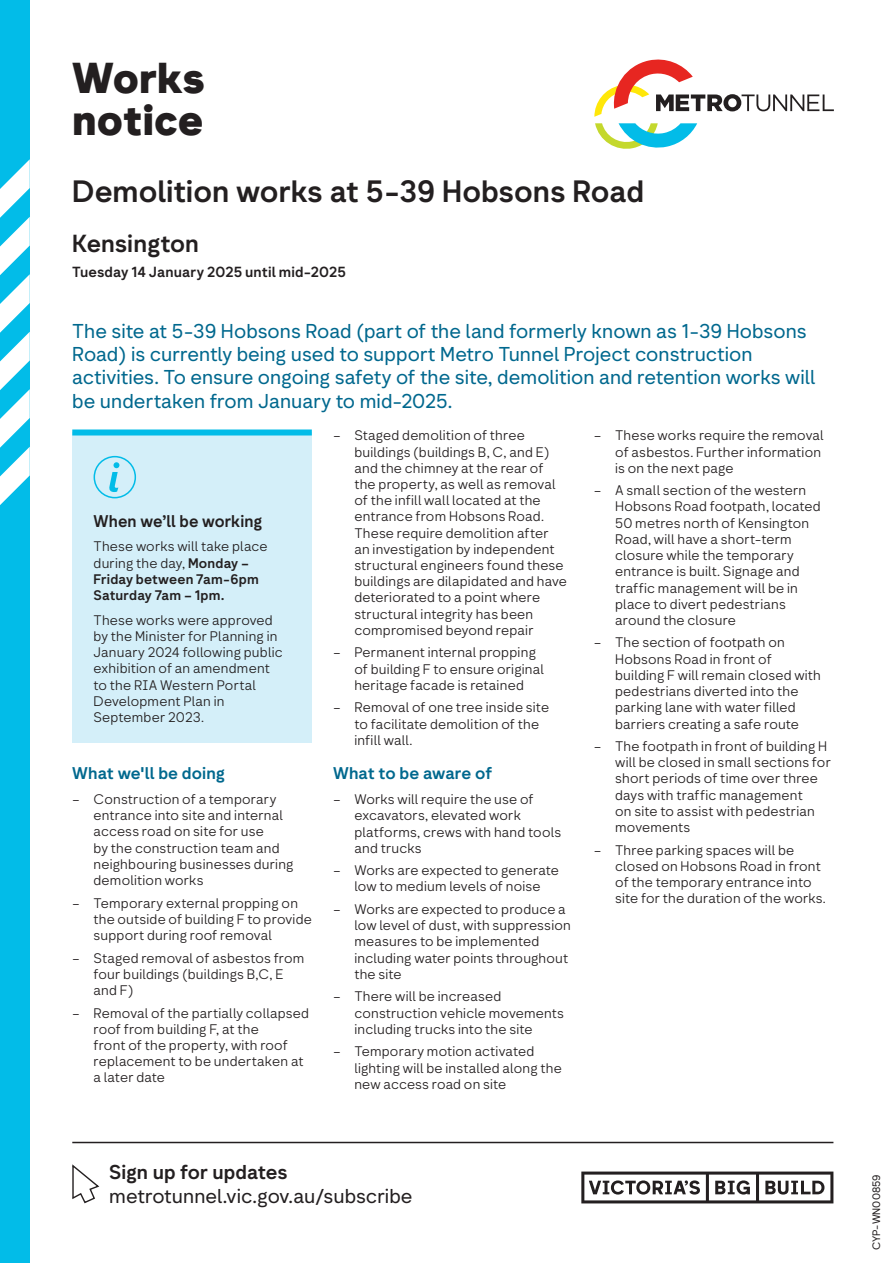
<style>
.page{position:relative;width:893px;height:1263px;background:#fff}
.page>*{position:absolute;margin:0;border:0;box-sizing:border-box;transform-origin:0 0}
.t1{font:800 42px/42px "Network Geo";letter-spacing:-.01em;color:#231f20}
.t2{font:700 30px "Network Geo";letter-spacing:-.005em;color:#231f20}
.t3{font:700 24px "Network Geo";letter-spacing:-.005em;color:#231f20}
.Intro_Span_all_col{font:19.5px/23.4px "Network Geo";color:#00688e}
.CTA_Block{font:19.5px/24px "Network Geo";color:#231f20}
.Heading{font:700 16.5px "Network Geo";letter-spacing:.005em;color:#00688e}
.Body_H1{font:700 16.5px "Network Geo";letter-spacing:.005em;color:#231f20;scale:.96 1}
.Issue_Date{font:700 14.25px "Network Geo";letter-spacing:.01em;color:#231f20}
.Body{font:300 13.5px/16.2px "Network Geo";letter-spacing:.015em;color:#231f20}
.Body-2{font:700 13.5px/16.2px "Network Geo";letter-spacing:.015em;color:#231f20}
.t4{font:10.5px "Network Geo";color:#231f20}
.s1{font-weight:300}
.s2{font-weight:700}
</style>
<div class="page">
<svg style="left:581px;top:1171px;width:252px;height:32px"></svg>
<hr style="left:72px;top:1142px;width:761px;height:1px;background:#231f20">
<svg style="left:72px;top:1164px;width:27px;height:40px"></svg>
<svg style="left:594px;top:60px;width:239px;height:57px"></svg>
<svg style="left:595px;top:123px;width:102px;height:26px"></svg>
<div style="left:0;top:0;width:30px;height:1263px;background:#02bce8"></div>
<svg style="left:0;top:159px;width:30px;height:346px"></svg>
<div style="left:72px;top:432px;width:240px;height:311px;background:#d4eff9"></div>
<div style="left:72px;top:429px;width:240px;height:6px;background:#02bce8"></div>
<div style="left:94px;top:456px;width:42px;height:42px;border:2px solid #02bce8;border-radius:50%"></div>
<svg style="left:109px;top:462px;width:10px;height:30px"></svg>
<p class="t1" style="left:72px;top:58px;width:134px">Works notice</p>
<h1 class="t2" style="left:72px;top:171px;width:573px">Demolition works at 5-39 Hobsons Road</h1>
<h2 class="t3" style="left:72px;top:227px;width:128px">Kensington</h2>
<p class="Issue_Date" style="left:72px;top:263px;width:275px">Tuesday 14 January 2025 until mid-2025</p>
<p class="Intro_Span_all_col" style="left:72px;top:320px;width:745px">The site at 5-39 Hobsons Road (part of the land formerly known as 1-39 Hobsons Road) is currently being used to support Metro Tunnel Project construction activities. To ensure ongoing safety of the site, demolition and retention works will be undertaken from January to mid-2025.</p>
<h3 class="Body_H1" style="left:94px;top:510px;width:177px">When we’ll be working</h3>
<p class="Body-2" style="left:94px;top:539px;width:176px"><span class="s1">These works will take place during the day,</span> Monday –<br>Friday between 7am-6pm<br>Saturday 7am – 1pm.</p>
<p class="Body" style="left:94px;top:612px;width:191px">These works were approved by the Minister for Planning in<br>January 2024 following public exhibition of an amendment to the RIA Western Portal<br>Development Plan in<br>September 2023.</p>
<h3 class="Heading" style="left:72px;top:762px;width:154px">What we'll be doing</h3>
<p class="Body" style="left:94px;top:791px;width:202px;text-indent:-21px">– Construction of a temporary entrance into site and internal access road on site for use<br>by the construction team and neighbouring businesses during demolition works</p>
<p class="Body" style="left:94px;top:895px;width:220px;text-indent:-21px">– Temporary external propping on the outside of building F to provide support during roof removal</p>
<p class="Body" style="left:94px;top:950px;width:212px;text-indent:-21px">– Staged removal of asbestos from four buildings (buildings B,C, E and F)</p>
<p class="Body" style="left:94px;top:1005px;width:217px;text-indent:-21px">– Removal of the partially collapsed roof from building F, at the<br>front of the property, with roof replacement to be undertaken at a later date</p>
<p class="Body" style="left:354px;top:428px;width:214px;text-indent:-21px">– Staged demolition of three buildings (buildings B, C, and E) and the chimney at the rear of the property, as well as removal of the infill wall located at the entrance from Hobsons Road.<br>These require demolition after an investigation by independent structural engineers found these buildings are dilapidated and have deteriorated to a point where structural integrity has been compromised beyond repair</p>
<p class="Body" style="left:354px;top:645px;width:191px;text-indent:-21px">– Permanent internal propping of building F to ensure original heritage facade is retained</p>
<p class="Body" style="left:354px;top:700px;width:196px;text-indent:-21px">– Removal of one tree inside site to facilitate demolition of the infill wall.</p>
<h3 class="Heading" style="left:333px;top:762px;width:161px">What to be aware of</h3>
<p class="Body" style="left:354px;top:792px;width:208px;text-indent:-21px">– Works will require the use of excavators, elevated work platforms, crews with hand tools and trucks</p>
<p class="Body" style="left:333px;top:863px;width:227px;text-align:center">– Works are expected to generate low to medium levels of noise</p>
<p class="Body" style="left:354px;top:901px;width:218px;text-indent:-21px">– Works are expected to produce a low level of dust, with suppression measures to be implemented including water points throughout the site</p>
<p class="Body" style="left:354px;top:989px;width:211px;text-indent:-21px">– There will be increased construction vehicle movements including trucks into the site</p>
<p class="Body" style="left:354px;top:1044px;width:209px;text-indent:-21px">– Temporary motion activated lighting will be installed along the new access road on site</p>
<p class="Body" style="left:615px;top:428px;width:210px;text-indent:-21px">– These works require the removal of asbestos. Further information is on the next page</p>
<p class="Body" style="left:615px;top:483px;width:207px;text-indent:-21px">– A small section of the western<br>Hobsons Road footpath, located<br>50 metres north of Kensington<br>Road, will have a short-term closure while the temporary entrance is built. Signage and traffic management will be in place to divert pedestrians around the closure</p>
<p class="Body" style="left:615px;top:635px;width:207px;text-indent:-21px">– The section of footpath on<br>Hobsons Road in front of building F will remain closed with pedestrians diverted into the parking lane with water filled barriers creating a safe route</p>
<p class="Body" style="left:615px;top:739px;width:217px;text-indent:-21px">– The footpath in front of building H will be closed in small sections for short periods of time over three days with traffic management<br>on site to assist with pedestrian movements</p>
<p class="Body" style="left:615px;top:842px;width:212px;text-indent:-21px">– Three parking spaces will be closed on Hobsons Road in front of the temporary entrance into site for the duration of the works.</p>
<p class="CTA_Block" style="left:109px;top:1161px;width:305px"><span class="s2">Sign up for updates </span>metrotunnel.vic.gov.au/subscribe</p>
<p class="t4" style="left:869px;top:1250px;width:77px;rotate:-90deg">CYP-WN00859</p>
</div>
